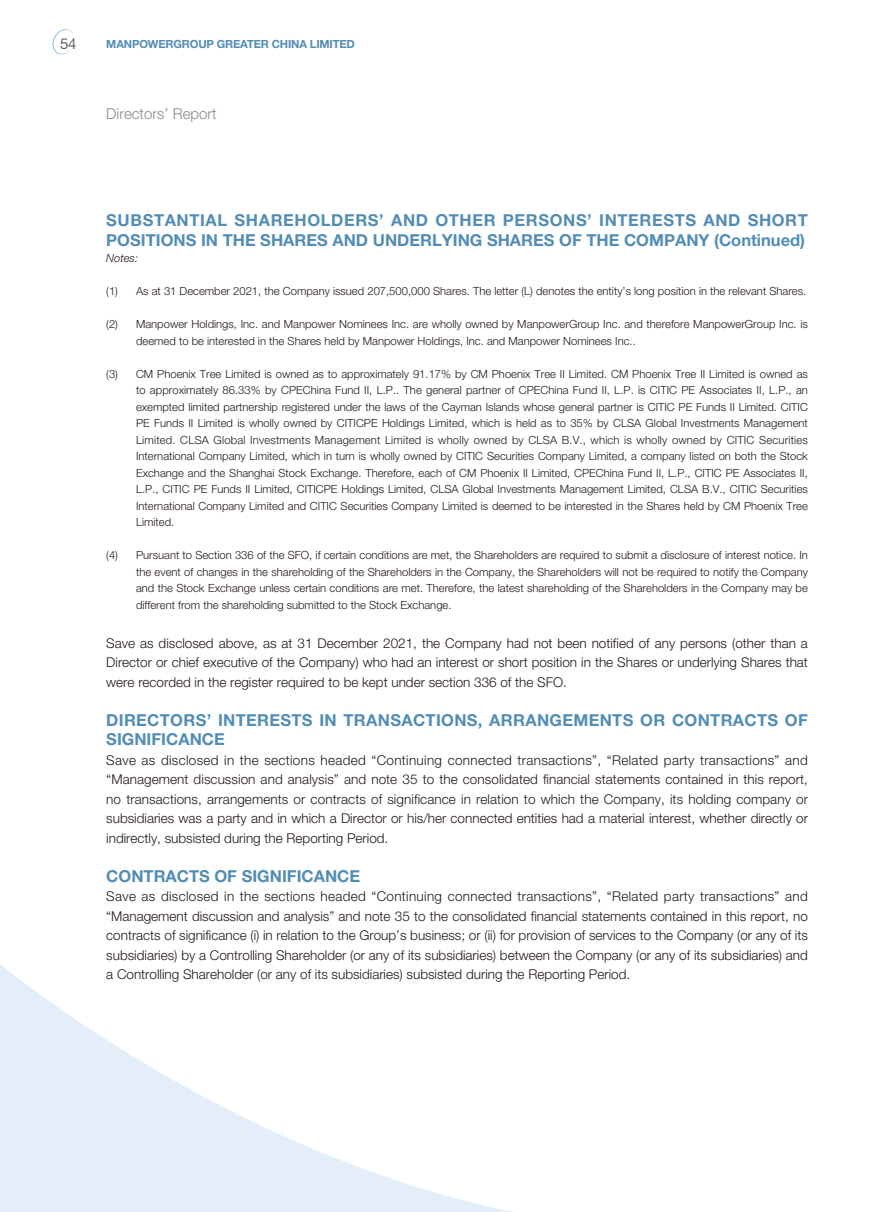
<style>
.page{position:relative;width:893px;height:1212px;background:#fff}
.page>*{position:absolute;margin:0;border:0;box-sizing:border-box;transform-origin:0 0}
.t1{font:700 16.5px/19.5px "Helvetica Neue LT Std";color:#528db5}
.t2{font:700 16.5px/19.5px "Helvetica Neue LT Std";letter-spacing:.02em;color:#528db5}
.t3{font:300 15px "Helvetica Neue LT Std";color:#898989}
.t4{font:15px "Helvetica Neue LT Std";color:#666565}
.t5{font:300 13.5px/19.5px "Helvetica Neue LT Std";color:#231916;text-align:justify}
.t6{font:300 11.25px/16.5px "Helvetica Neue LT Std";color:#231916;text-align:justify}
.t7{font:700 11.25px "Helvetica Neue LT Std";letter-spacing:-.015em;color:#528db5}
.t8{font:italic 300 11.25px "Helvetica Neue LT Std";color:#231916}
</style>
<div class="page">
<svg style="left:53px;top:29px;width:21px;height:26px"></svg>
<h2 class="t4" style="left:60px;top:38px;width:18px">54</h2>
<p class="t7" style="left:106px;top:40px;width:250px">MANPOWERGROUP GREATER CHINA LIMITED</p>
<h2 class="t3" style="left:106px;top:108px;width:112px">Directors’ Report</h2>
<h1 class="t1" style="left:106px;top:213px;width:703px">SUBSTANTIAL SHAREHOLDERS’ AND OTHER PERSONS’ INTERESTS AND SHORT<br>POSITIONS IN THE SHARES AND UNDERLYING SHARES OF THE COMPANY (Continued)</h1>
<p class="t8" style="left:106px;top:254px;width:33px">Notes:</p>
<p class="t6" style="left:106px;top:284px;width:701px">(1) As at 31 December 2021, the Company issued 207,500,000 Shares. The letter (L) denotes the entity’s long position in the relevant Shares.</p>
<p class="t6" style="left:136px;top:317px;width:673px;text-indent:-30px">(2) Manpower Holdings, Inc. and Manpower Nominees Inc. are wholly owned by ManpowerGroup Inc. and therefore ManpowerGroup Inc. is deemed to be interested in the Shares held by Manpower Holdings, Inc. and Manpower Nominees Inc..</p>
<p class="t6" style="left:136px;top:367px;width:673px;text-indent:-30px">(3) CM Phoenix Tree Limited is owned as to approximately 91.17% by CM Phoenix Tree II Limited. CM Phoenix Tree II Limited is owned as to approximately 86.33% by CPEChina Fund II, L.P.. The general partner of CPEChina Fund II, L.P. is CITIC PE Associates II, L.P., an exempted limited partnership registered under the laws of the Cayman Islands whose general partner is CITIC PE Funds II Limited. CITIC PE Funds II Limited is wholly owned by CITICPE Holdings Limited, which is held as to 35% by CLSA Global Investments Management Limited. CLSA Global Investments Management Limited is wholly owned by CLSA B.V., which is wholly owned by CITIC Securities International Company Limited, which in turn is wholly owned by CITIC Securities Company Limited, a company listed on both the Stock Exchange and the Shanghai Stock Exchange. Therefore, each of CM Phoenix II Limited, CPEChina Fund II, L.P., CITIC PE Associates II, L.P., CITIC PE Funds II Limited, CITICPE Holdings Limited, CLSA Global Investments Management Limited, CLSA B.V., CITIC Securities International Company Limited and CITIC Securities Company Limited is deemed to be interested in the Shares held by CM Phoenix Tree Limited.</p>
<p class="t6" style="left:136px;top:548px;width:673px;text-indent:-30px">(4) Pursuant to Section 336 of the SFO, if certain conditions are met, the Shareholders are required to submit a disclosure of interest notice. In the event of changes in the shareholding of the Shareholders in the Company, the Shareholders will not be required to notify the Company and the Stock Exchange unless certain conditions are met. Therefore, the latest shareholding of the Shareholders in the Company may be different from the shareholding submitted to the Stock Exchange.</p>
<p class="t5" style="left:106px;top:635px;width:703px">Save as disclosed above, as at 31 December 2021, the Company had not been notified of any persons (other than a Director or chief executive of the Company) who had an interest or short position in the Shares or underlying Shares that were recorded in the register required to be kept under section 336 of the SFO.</p>
<h1 class="t2" style="left:106px;top:712px;width:703px">DIRECTORS’ INTERESTS IN TRANSACTIONS, ARRANGEMENTS OR CONTRACTS OF<br>SIGNIFICANCE</h1>
<p class="t5" style="left:106px;top:752px;width:703px">Save as disclosed in the sections headed “Continuing connected transactions”, “Related party transactions” and “Management discussion and analysis” and note 35 to the consolidated financial statements contained in this report, no transactions, arrangements or contracts of significance in relation to which the Company, its holding company or subsidiaries was a party and in which a Director or his/her connected entities had a material interest, whether directly or indirectly, subsisted during the Reporting Period.</p>
<h1 class="t1" style="left:106px;top:868px;width:255px">CONTRACTS OF SIGNIFICANCE</h1>
<p class="t5" style="left:106px;top:888px;width:703px">Save as disclosed in the sections headed “Continuing connected transactions”, “Related party transactions” and “Management discussion and analysis” and note 35 to the consolidated financial statements contained in this report, no contracts of significance (i) in relation to the Group’s business; or (ii) for provision of services to the Company (or any of its subsidiaries) by a Controlling Shareholder (or any of its subsidiaries) between the Company (or any of its subsidiaries) and a Controlling Shareholder (or any of its subsidiaries) subsisted during the Reporting Period.</p>
</div>
